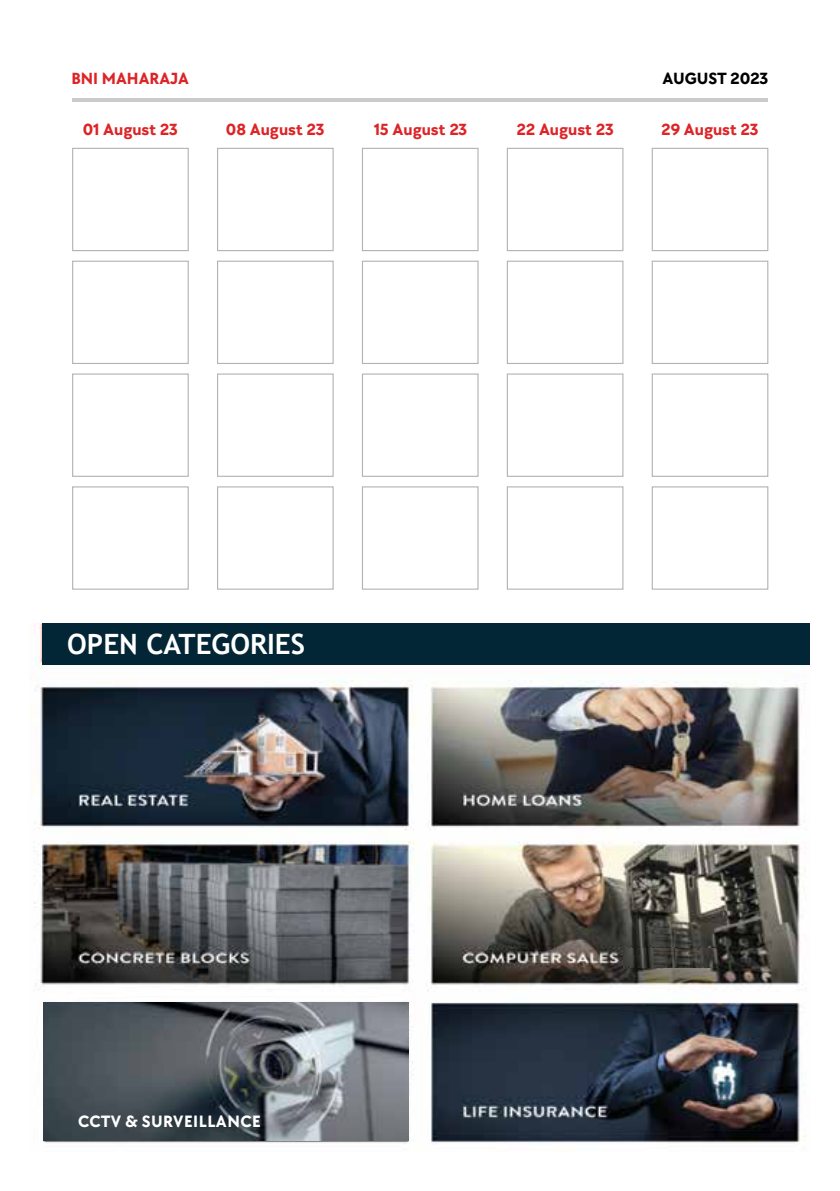
<style>
.page{position:relative;width:840px;height:1191px;background:#fff}
.page>*{position:absolute;margin:0;border:0;box-sizing:border-box;transform-origin:0 0}
.t1{font:700 28px "Trebuchet MS";color:#fff}
.t2{font:700 17px "TT Chocolates Trl";letter-spacing:.025em;color:#fff}
.t3{font:700 16.8px "TT Chocolates Trl";color:#dd2427}
.t4{font:700 16.8px "TT Chocolates Trl";letter-spacing:-.01em;color:#010101}
</style>
<div class="page">
<img style="left:34px;top:623px;width:775px;height:521px">
<img style="left:623px;top:948px;width:95px;height:19px">
<img style="left:44px;top:1002px;width:364px;height:138px">
<div style="left:42px;top:623px;width:767px;height:41px;background:#022636"></div>
<div style="left:72px;top:486px;width:117px;height:103px;border:1px solid #b3b3b3"></div>
<div style="left:72px;top:373px;width:117px;height:104px;border:1px solid #b3b3b3"></div>
<div style="left:72px;top:261px;width:117px;height:103px;border:1px solid #b3b3b3"></div>
<div style="left:72px;top:148px;width:117px;height:103px;border:1px solid #b3b3b3"></div>
<div style="left:217px;top:486px;width:116px;height:103px;border:1px solid #b3b3b3"></div>
<div style="left:217px;top:373px;width:116px;height:104px;border:1px solid #b3b3b3"></div>
<div style="left:217px;top:261px;width:116px;height:103px;border:1px solid #b3b3b3"></div>
<div style="left:217px;top:148px;width:116px;height:103px;border:1px solid #b3b3b3"></div>
<div style="left:362px;top:486px;width:116px;height:103px;border:1px solid #b3b3b3"></div>
<div style="left:362px;top:373px;width:116px;height:104px;border:1px solid #b3b3b3"></div>
<div style="left:362px;top:261px;width:116px;height:103px;border:1px solid #b3b3b3"></div>
<div style="left:362px;top:148px;width:116px;height:103px;border:1px solid #b3b3b3"></div>
<div style="left:506px;top:486px;width:117px;height:103px;border:1px solid #b3b3b3"></div>
<div style="left:506px;top:373px;width:117px;height:104px;border:1px solid #b3b3b3"></div>
<div style="left:506px;top:261px;width:117px;height:103px;border:1px solid #b3b3b3"></div>
<div style="left:506px;top:148px;width:117px;height:103px;border:1px solid #b3b3b3"></div>
<div style="left:651px;top:486px;width:117px;height:103px;border:1px solid #b3b3b3"></div>
<div style="left:651px;top:373px;width:117px;height:104px;border:1px solid #b3b3b3"></div>
<div style="left:651px;top:261px;width:117px;height:103px;border:1px solid #b3b3b3"></div>
<div style="left:651px;top:148px;width:117px;height:103px;border:1px solid #b3b3b3"></div>
<hr style="left:73px;top:98px;width:694px;height:3px;background:#cacac9">
<p class="t4" style="left:662px;top:66px;width:107px">AUGUST 2023</p>
<p class="t3" style="left:71px;top:67px;width:119px">BNI MAHARAJA</p>
<p class="t3" style="left:83px;top:117px;width:97px">01 August 23</p>
<p class="t3" style="left:226px;top:117px;width:100px">08 August 23</p>
<p class="t3" style="left:373px;top:117px;width:95px">15 August 23</p>
<p class="t3" style="left:516px;top:117px;width:99px">22 August 23</p>
<p class="t3" style="left:661px;top:117px;width:99px">29 August 23</p>
<h1 class="t1" style="left:67px;top:626px;width:239px">OPEN CATEGORIES</h1>
<p class="t2" style="left:78px;top:1109px;width:184px">CCTV &amp; SURVEILLANCE</p>
</div>
